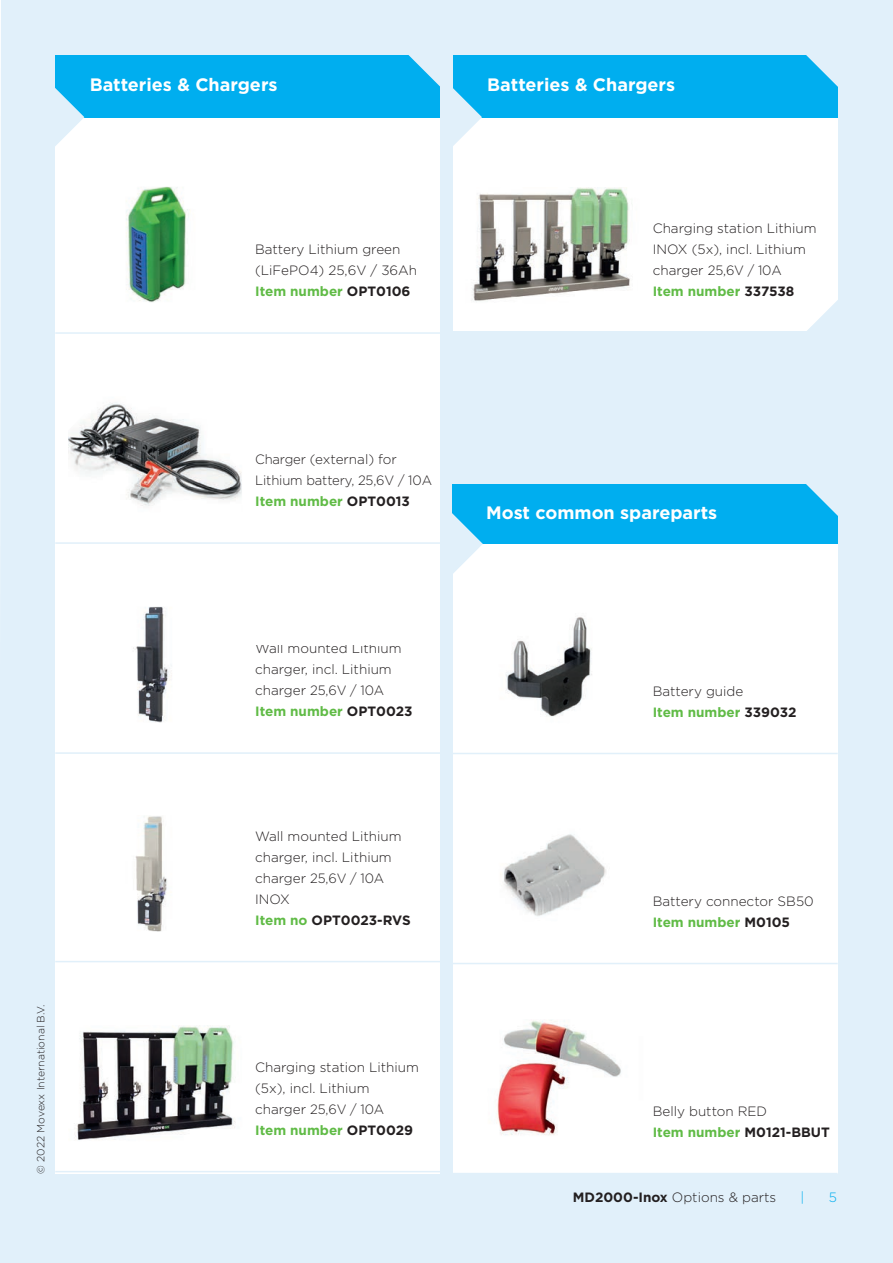
<style>
.page{position:relative;width:893px;height:1263px;background:#e1f0fa}
.page>*{position:absolute;margin:0;border:0;box-sizing:border-box;transform-origin:0 0}
.t1{font:700 18px "Gotham";color:#fff}
.t2{font:300 13.5px/21px "Gotham";color:#231f20}
.t3{font:300 13.5px "Gotham";color:#00aeef}
.t4{font:300 10.5px "Gotham";color:#231f20}
.s1{font-weight:700;color:#60bb46}
.s2{font-weight:700}
</style>
<div class="page">
<div style="left:55px;top:56px;width:385px;height:1118px;background:#fff"></div>
<div style="left:453px;top:55px;width:385px;height:1119px;background:#fff"></div>
<div style="left:55px;top:55px;width:385px;height:62px;background:#00aeef"></div>
<div style="left:453px;top:55px;width:385px;height:62px;background:#00aeef"></div>
<svg style="left:46px;top:79px;width:38px;height:76px"></svg>
<svg style="left:404px;top:13px;width:78px;height:142px"></svg>
<svg style="left:802px;top:13px;width:38px;height:76px"></svg>
<hr style="left:55px;top:332px;width:385px;height:2px;background:#e1f0fa">
<hr style="left:55px;top:542px;width:385px;height:2px;background:#e1f0fa">
<hr style="left:55px;top:752px;width:385px;height:2px;background:#e1f0fa">
<hr style="left:55px;top:961px;width:385px;height:1px;background:#e1f0fa">
<hr style="left:55px;top:1171px;width:385px;height:1px;background:#e1f0fa">
<img style="left:126px;top:187px;width:63px;height:115px">
<img style="left:68px;top:402px;width:174px;height:104px">
<img style="left:133px;top:607px;width:39px;height:116px">
<img style="left:135px;top:816px;width:32px;height:115px">
<img style="left:75px;top:1025px;width:161px;height:115px">
<hr style="left:453px;top:753px;width:385px;height:1px;background:#e1f0fa">
<hr style="left:453px;top:963px;width:385px;height:1px;background:#e1f0fa">
<hr style="left:453px;top:1173px;width:385px;height:1px;background:#e1f0fa">
<img style="left:472px;top:187px;width:158px;height:114px">
<img style="left:506px;top:617px;width:86px;height:100px">
<img style="left:500px;top:834px;width:106px;height:82px">
<img style="left:497px;top:1020px;width:124px;height:115px">
<div style="left:452px;top:482px;width:385px;height:62px;background:#00aeef"></div>
<svg style="left:444px;top:506px;width:39px;height:76px"></svg>
<svg style="left:806px;top:299px;width:33px;height:218px;background:#d2ecf9"></svg>
<div style="left:448px;top:331px;width:358px;height:153px;background:#e1f0fa"></div>
<div style="left:251px;top:147px;width:186px;height:30px;background:#fff"></div>
<h1 class="t1" style="left:90px;top:73px;width:189px">Batteries &amp; Chargers</h1>
<h1 class="t1" style="left:487px;top:73px;width:189px">Batteries &amp; Chargers</h1>
<p class="t2" style="left:255px;top:238px;width:164px">Battery Lithium green (LiFePO4) 25,6V / 36Ah<br><span class="s1">Item number</span> <span class="s2">OPT0106</span></p>
<p class="t2" style="left:653px;top:218px;width:165px">Charging station Lithium<br>INOX (5x), incl. Lithium charger 25,6V / 10A<br><span class="s1">Item number</span> <span class="s2">337538</span></p>
<p class="t4" style="left:34px;top:1174px;width:170px;rotate:-90deg">© 2022 Movexx International B.V.</p>
<p class="t2" style="left:255px;top:448px;width:178px">Charger (external) for<br>Lithium battery, 25,6V / 10A<br><span class="s1">Item number</span> <span class="s2">OPT0013</span></p>
<p class="t2" style="left:255px;top:637px;width:159px">Wall mounted Lithium charger, incl. Lithium charger 25,6V / 10A<br><span class="s1">Item number</span> <span class="s2">OPT0023</span></p>
<p class="t2" style="left:255px;top:825px;width:157px">Wall mounted Lithium charger, incl. Lithium charger 25,6V / 10A<br>INOX<br><span class="s1">Item no</span> <span class="s2">OPT0023-RVS</span></p>
<p class="t2" style="left:255px;top:1056px;width:165px">Charging station Lithium (5x), incl. Lithium charger 25,6V / 10A<br><span class="s1">Item number</span> <span class="s2">OPT0029</span></p>
<h1 class="t1" style="left:486px;top:501px;width:232px">Most common spareparts</h1>
<p class="t2" style="left:653px;top:680px;width:145px">Battery guide<br><span class="s1">Item number</span> <span class="s2">339032</span></p>
<p class="t2" style="left:653px;top:890px;width:163px">Battery connector SB50<br><span class="s1">Item number</span> <span class="s2">M0105</span></p>
<p class="t2" style="left:653px;top:1100px;width:179px">Belly button RED<br><span class="s1">Item number</span> <span class="s2">M0121-BBUT</span></p>
<p class="t2" style="left:573px;top:1186px;width:205px"><span class="s2">MD2000-Inox</span> Options &amp; parts</p>
<p class="t3" style="left:801px;top:1189px;width:5px">|</p>
<p class="t3" style="left:829px;top:1189px;width:10px">5</p>
</div>
